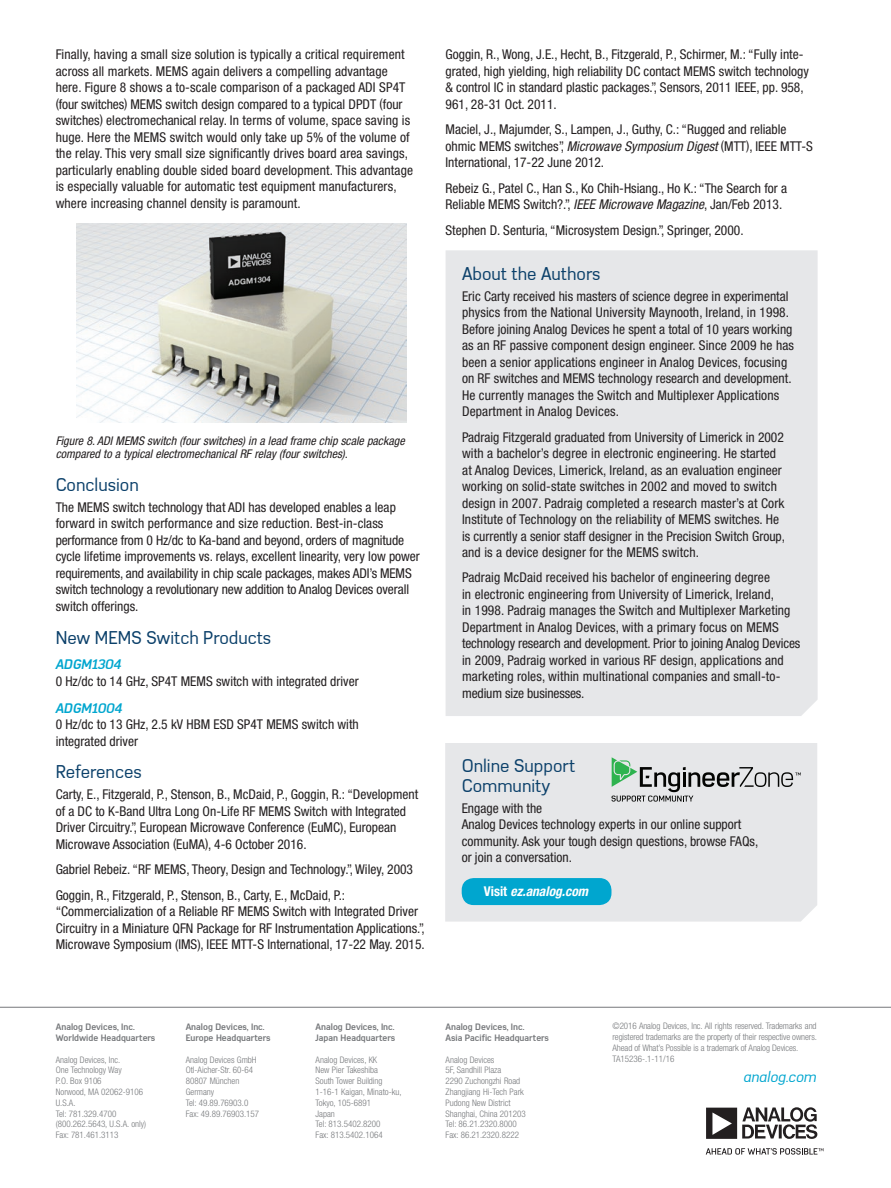
<style>
.page{position:relative;width:891px;height:1188px;background:#fff}
.page>*{position:absolute;margin:0;border:0;box-sizing:border-box;transform-origin:0 0}
.Heading_One{font:18px/19.5px "Azbuka Std";color:#0b406a}
.t1{font:italic 15px "Azbuka Std";color:#00a6cf}
.Body_Copy{font:condensed 13.5px/16.5px "Helvetica Neue LT Std";color:#231f20}
.t2{font:italic 700 condensed 13.5px "Helvetica Neue LT Std";color:#fff}
.Heading_Three{font:italic 700 13.5px "Azbuka Std";color:#00a6cf}
.Captions{font:italic condensed 12px/13.5px "Helvetica Neue LT Std";color:#231f20}
.Address{font:300 condensed 9px/10.8px "Helvetica Neue LT Std";color:#76787b}
.Address_Heads{font:700 9px/10.8px "Azbuka Std";color:#76787b}
.s1{font-style:italic}
.s2{font-style:normal}
</style>
<div class="page">
<svg style="left:445px;top:548px;width:1px;height:46px"></svg>
<hr style="left:0;top:1007px;width:891px;height:1px;background:#76787b">
<svg style="left:706px;top:1148px;width:117px;height:7px"></svg>
<svg style="left:706px;top:1107px;width:111px;height:32px"></svg>
<img style="left:76px;top:223px;width:330px;height:200px">
<div style="left:446px;top:250px;width:372px;height:466px;background:#e6e7e9"></div>
<div style="left:445px;top:743px;width:372px;height:179px;background:#e6e7e9"></div>
<svg style="left:612px;top:757px;width:189px;height:45px;background:#bfc5c3"></svg>
<div style="left:462px;top:878px;width:149px;height:27px;background:#00a6cf;border-radius:12px"></div>
<p class="Body_Copy" style="left:56px;top:46px;width:359px">Finally, having a small size solution is typically a critical requirement across all markets. MEMS again delivers a compelling advantage here. Figure 8 shows a to-scale comparison of a packaged ADI SP4T (four switches) MEMS switch design compared to a typical DPDT (four switches) electromechanical relay. In terms of volume, space saving is huge. Here the MEMS switch would only take up 5% of the volume of the relay. This very small size significantly drives board area savings, particularly enabling double sided board development. This advantage is especially valuable for automatic test equipment manufacturers, where increasing channel density is paramount.</p>
<p class="Captions" style="left:56px;top:434px;width:351px">Figure 8. ADI MEMS switch (four switches) in a lead frame chip scale package compared to a typical electromechanical RF relay (four switches).</p>
<p class="Heading_One" style="left:56px;top:475px;width:85px">Conclusion</p>
<p class="Body_Copy" style="left:56px;top:499px;width:366px">The MEMS switch technology that ADI has developed enables a leap forward in switch performance and size reduction. Best-in-class performance from 0 Hz/dc to Ka-band and beyond, orders of magnitude cycle lifetime improvements vs. relays, excellent linearity, very low power requirements, and availability in chip scale packages, makes ADI’s MEMS switch technology a revolutionary new addition to Analog Devices overall switch offerings.</p>
<p class="Heading_One" style="left:56px;top:628px;width:217px">New MEMS Switch Products</p>
<p class="Heading_Three" style="left:56px;top:656px;width:67px">ADGM1304</p>
<p class="Body_Copy" style="left:56px;top:673px;width:305px">0 Hz/dc to 14 GHz, SP4T MEMS switch with integrated driver</p>
<p class="Heading_Three" style="left:56px;top:699px;width:68px">ADGM1004</p>
<p class="Body_Copy" style="left:56px;top:716px;width:305px">0 Hz/dc to 13 GHz, 2.5 kV HBM ESD SP4T MEMS switch with integrated driver</p>
<p class="Heading_One" style="left:56px;top:763px;width:88px">References</p>
<p class="Body_Copy" style="left:56px;top:786px;width:364px">Carty, E., Fitzgerald, P., Stenson, B., McDaid, P., Goggin, R.: “Development of a DC to K-Band Ultra Long On-Life RF MEMS Switch with Integrated Driver Circuitry.”, European Microwave Conference (EuMC), European Microwave Association (EuMA), 4-6 October 2016.</p>
<p class="Body_Copy" style="left:56px;top:861px;width:359px">Gabriel Rebeiz. “RF MEMS, Theory, Design and Technology.”, Wiley, 2003</p>
<p class="Body_Copy" style="left:56px;top:887px;width:371px">Goggin, R., Fitzgerald, P., Stenson, B., Carty, E., McDaid, P.: “Commercialization of a Reliable RF MEMS Switch with Integrated Driver Circuitry in a Miniature QFN Package for RF Instrumentation Applications.”, Microwave Symposium (IMS), IEEE MTT-S International, 17-22 May. 2015.</p>
<p class="Body_Copy" style="left:446px;top:46px;width:365px">Goggin, R., Wong, J.E., Hecht, B., Fitzgerald, P., Schirmer, M.: “Fully inte&shy;grated, high yielding, high reliability DC contact MEMS switch technology &amp; control IC in standard plastic packages.”, Sensors, 2011 IEEE, pp. 958, 961, 28-31 Oct. 2011.</p>
<p class="Body_Copy" style="left:446px;top:121px;width:369px">Maciel, J., Majumder, S., Lampen, J., Guthy, C.: “Rugged and reliable ohmic MEMS switches”, <span class="s1">Microwave Symposium Digest</span> (MTT), IEEE MTT-S<br>International, 17-22 June 2012.</p>
<p class="Body_Copy" style="left:446px;top:179px;width:343px">Rebeiz G., Patel C., Han S., Ko Chih-Hsiang., Ho K.: “The Search for a<br>Reliable MEMS Switch?.”, <span class="s1">IEEE Microwave Magazine</span>, Jan/Feb 2013.</p>
<p class="Body_Copy" style="left:446px;top:221px;width:300px">Stephen D. Senturia, “Microsystem Design.”, Springer, 2000.</p>
<p class="Heading_One" style="left:462px;top:264px;width:140px">About the Authors</p>
<p class="Body_Copy" style="left:462px;top:287px;width:334px">Eric Carty received his masters of science degree in experimental physics from the National University Maynooth, Ireland, in 1998.<br>Before joining Analog Devices he spent a total of 10 years working as an RF passive component design engineer. Since 2009 he has been a senior applications engineer in Analog Devices, focusing on RF switches and MEMS technology research and development.<br>He currently manages the Switch and Multiplexer Applications Department in Analog Devices.</p>
<p class="Body_Copy" style="left:462px;top:428px;width:325px">Padraig Fitzgerald graduated from University of Limerick in 2002 with a bachelor’s degree in electronic engineering. He started at Analog Devices, Limerick, Ireland, as an evaluation engineer working on solid-state switches in 2002 and moved to switch design in 2007. Padraig completed a research master’s at Cork Institute of Technology on the reliability of MEMS switches. He is currently a senior staff designer in the Precision Switch Group, and is a device designer for the MEMS switch.</p>
<p class="Body_Copy" style="left:462px;top:569px;width:340px">Padraig McDaid received his bachelor of engineering degree<br>in electronic engineering from University of Limerick, Ireland,<br>in 1998. Padraig manages the Switch and Multiplexer Marketing Department in Analog Devices, with a primary focus on MEMS technology research and development. Prior to joining Analog Devices in 2009, Padraig worked in various RF design, applications and marketing roles, within multinational companies and small-to&shy;medium size businesses.</p>
<p class="Heading_One" style="left:462px;top:756px;width:115px">Online Support<br>Community</p>
<p class="Body_Copy" style="left:462px;top:800px;width:298px">Engage with the<br>Analog Devices technology experts in our online support community. Ask your tough design questions, browse FAQs, or join a conversation.</p>
<p class="t2" style="left:484px;top:883px;width:106px"><span class="s2">Visit</span> ez.analog.com</p>
<p class="Address_Heads" style="left:56px;top:1021px;width:101px">Analog Devices, Inc.<br>Worldwide Headquarters</p>
<p class="Address" style="left:56px;top:1054px;width:92px">Analog Devices, Inc.<br>One Technology Way<br>P.O. Box 9106<br>Norwood, MA 02062-9106<br>U.S.A.<br>Tel: 781.329.4700 (800.262.5643, U.S.A. only)<br>Fax: 781.461.3113</p>
<p class="Address_Heads" style="left:186px;top:1021px;width:86px">Analog Devices, Inc.<br>Europe Headquarters</p>
<p class="Address" style="left:186px;top:1054px;width:72px">Analog Devices GmbH<br>Otl-Aicher-Str. 60-64</p>
<p class="Address" style="left:186px;top:1076px;width:75px">80807 München<br>Germany<br>Tel: 49.89.76903.0<br>Fax: 49.89.76903.157</p>
<p class="Address_Heads" style="left:316px;top:1021px;width:81px">Analog Devices, Inc.<br>Japan Headquarters</p>
<p class="Address" style="left:316px;top:1054px;width:87px">Analog Devices, KK<br>New Pier Takeshiba<br>South Tower Building<br>1-16-1 Kaigan, Minato-ku,<br>Tokyo, 105-6891<br>Japan<br>Tel: 813.5402.8200<br>Fax: 813.5402.1064</p>
<p class="Address_Heads" style="left:446px;top:1021px;width:105px">Analog Devices, Inc.<br>Asia Pacific Headquarters</p>
<p class="Address" style="left:446px;top:1054px;width:82px">Analog Devices<br>5F, Sandhill Plaza<br>2290 Zuchongzhi Road<br>Zhangjiang Hi-Tech Park<br>Pudong New District<br>Shanghai, China 201203<br>Tel: 86.21.2320.8000<br>Fax: 86.21.2320.8222</p>
<p class="Address" style="left:613px;top:1021px;width:206px">©2016 Analog Devices, Inc. All rights reserved. Trademarks and registered trademarks are the property of their respective owners.</p>
<p class="Address" style="left:613px;top:1042px;width:187px">Ahead of What’s Possible is a trademark of Analog Devices.</p>
<p class="Address" style="left:613px;top:1053px;width:63px">TA15236-.1-11/16</p>
<p class="t1" style="left:744px;top:1068px;width:75px">analog.com</p>
</div>
